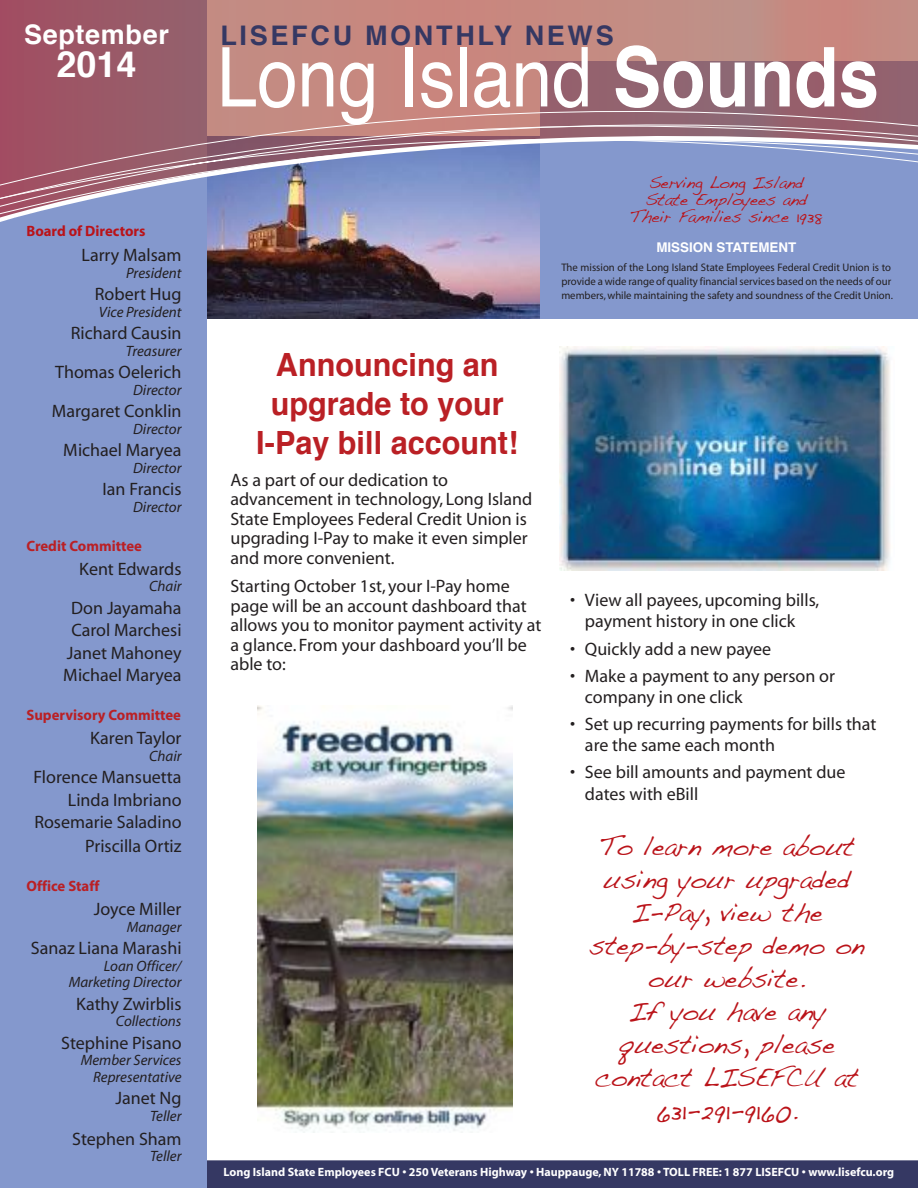
<style>
.page{position:relative;width:918px;height:1188px;background:#fff}
.page>*{position:absolute;margin:0;border:0;box-sizing:border-box;transform-origin:0 0}
.t1{font:82.5px "Helvetica";color:#fff;scale:.88 1}
.t2{font:700 36px "Helvetica";color:#fff}
.t3{font:700 31.95px/39px "Helvetica";color:#ba2025;text-align:center;scale:.96 1}
.t4{font:27px/33px "Handwriting Dakota";color:#ba1319;text-align:center;scale:.94 1}
.t5{font:700 27px "Helvetica";letter-spacing:.1em;color:#353863}
.t6{font:700 27px "Helvetica";letter-spacing:.025em;color:#fff}
.t7{font:18px/19.5px "Myriad";color:#231f20}
.t8{font:16.95px/17px "Handwriting Dakota";color:#ba1319;text-align:center;scale:.96 1}
.t9{font:italic 15px/16.5px "Myriad";color:#231f20;text-align:right}
.t10{font:700 15px "Myriad";color:#ba2025}
.t11{font:700 15px "Myriad";color:#ba1319}
.t12{font:700 13.35px "Helvetica";color:#fff}
.t13{font:700 12px "Myriad";color:#fff}
.t14{font:10.95px/14px "Myriad";color:#231f20}
.s1{font-weight:700}
</style>
<div class="page">
<div style="left:207px;top:1160px;width:711px;height:28px;background:#353863"></div>
<img style="left:207px;top:282px;width:333px;height:37px">
<div style="left:540px;top:61px;width:378px;height:268px;background:#8498cd"></div>
<div style="left:0;top:319px;width:918px;height:29px;background:#fff"></div>
<div style="left:0;top:0;width:207px;height:1188px;background:#8498cd"></div>
<img style="left:0;top:0;width:918px;height:282px">
<svg style="left:0;top:80px;width:918px;height:155px;background:#a7757e"></svg>
<svg style="left:0;top:132px;width:918px;height:98px"></svg>
<img style="left:258px;top:706px;width:254px;height:426px">
<img style="left:560px;top:346px;width:330px;height:225px">
<h3 class="t6" style="left:24px;top:23px;width:146px">September</h3>
<h3 class="t5" style="left:220px;top:24px;width:395px">LISEFCU MONTHLY NEWS</h3>
<h2 class="t2" style="left:56px;top:49px;width:82px">2014</h2>
<h1 class="t1" style="left:217px;top:43px;width:754px">Long Island <span class="s1">Sounds</span></h1>
<p class="t11" style="left:26px;top:223px;width:121px">Board of Directors</p>
<p class="t7" style="left:82px;top:246px;width:102px">Larry Malsam</p>
<p class="t9" style="left:126px;top:265px;width:57px">President</p>
<p class="t7" style="left:95px;top:285px;width:88px">Robert Hug</p>
<p class="t9" style="left:99px;top:304px;width:84px">Vice President</p>
<p class="t7" style="left:71px;top:324px;width:112px">Richard Causin</p>
<p class="t9" style="left:126px;top:343px;width:57px">Treasurer</p>
<p class="t7" style="left:55px;top:363px;width:128px">Thomas Oelerich</p>
<p class="t9" style="left:133px;top:382px;width:50px">Director</p>
<p class="t7" style="left:52px;top:402px;width:131px">Margaret Conklin</p>
<p class="t9" style="left:133px;top:421px;width:50px">Director</p>
<p class="t7" style="left:63px;top:441px;width:120px">Michael Maryea</p>
<p class="t9" style="left:133px;top:460px;width:50px">Director</p>
<p class="t7" style="left:103px;top:480px;width:80px">Ian Francis</p>
<p class="t9" style="left:133px;top:499px;width:50px">Director</p>
<p class="t10" style="left:26px;top:538px;width:117px">Credit Committee</p>
<p class="t7" style="left:79px;top:560px;width:104px">Kent Edwards</p>
<p class="t9" style="left:149px;top:579px;width:34px">Chair</p>
<p class="t7" style="left:63px;top:597px;width:120px;line-height:22.5px;text-align:center">Don Jayamaha<br>Carol Marchesi<br>Janet Mahoney<br>Michael Maryea</p>
<p class="t10" style="left:26px;top:707px;width:156px">Supervisory Committee</p>
<p class="t7" style="left:90px;top:729px;width:93px">Karen Taylor</p>
<p class="t9" style="left:149px;top:748px;width:34px">Chair</p>
<p class="t7" style="left:34px;top:766px;width:150px;line-height:23px;text-align:right">Florence Mansuetta<br>Linda Imbriano<br>Rosemarie Saladino<br>Priscilla Ortiz</p>
<p class="t10" style="left:26px;top:878px;width:75px">Office Staff</p>
<p class="t7" style="left:94px;top:900px;width:89px">Joyce Miller</p>
<p class="t9" style="left:127px;top:919px;width:56px">Manager</p>
<p class="t7" style="left:31px;top:939px;width:152px">Sanaz Liana Marashi</p>
<p class="t9" style="left:69px;top:958px;width:114px">Loan Officer/<br>Marketing Director</p>
<p class="t7" style="left:76px;top:995px;width:107px">Kathy Zwirblis</p>
<p class="t9" style="left:116px;top:1014px;width:67px">Collections</p>
<p class="t7" style="left:61px;top:1034px;width:122px">Stephine Pisano</p>
<p class="t9" style="left:81px;top:1053px;width:102px">Member Services<br>Representative</p>
<p class="t7" style="left:116px;top:1089px;width:68px">Janet Ng</p>
<p class="t9" style="left:150px;top:1108px;width:33px">Teller</p>
<p class="t7" style="left:72px;top:1130px;width:111px">Stephen Sham</p>
<p class="t9" style="left:150px;top:1149px;width:33px">Teller</p>
<p class="t8" style="left:630px;top:174px;width:202px">Serving Long Island<br>State Employees and<br>Their Families since 1938</p>
<p class="t12" style="left:656px;top:242px;width:141px">MISSION STATEMENT</p>
<p class="t14" style="left:561px;top:261px;width:333px">The mission of the Long Island State Employees Federal Credit Union is to provide a wide range of quality financial services based on the needs of our members, while maintaining the safety and soundness of the Credit Union.</p>
<h3 class="t3" style="left:256px;top:348px;width:274px">Announcing an upgrade to your<br>I-Pay bill account!</h3>
<p class="t7" style="left:231px;top:471px;width:303px">As a part of our dedication to advancement in technology, Long Island State Employees Federal Credit Union is upgrading I-Pay to make it even simpler and more convenient.</p>
<p class="t7" style="left:231px;top:577px;width:312px">Starting October 1st, your I-Pay home page will be an account dashboard that allows you to monitor payment activity at a glance. From your dashboard you’ll be able to:</p>
<p class="t7" style="left:570px;top:591px;width:251px;line-height:21px;text-align:center">• View all payees, upcoming bills, payment history in one click</p>
<p class="t7" style="left:570px;top:640px;width:203px">• Quickly add a new payee</p>
<p class="t7" style="left:585px;top:666px;width:252px;line-height:21px;text-indent:-15px">• Make a payment to any person or company in one click</p>
<p class="t7" style="left:585px;top:714px;width:293px;line-height:21px;text-indent:-15px">• Set up recurring payments for bills that are the same each month</p>
<p class="t7" style="left:585px;top:762px;width:262px;line-height:21.6px;text-indent:-15px">• See bill amounts and payment due dates with eBill</p>
<h3 class="t4" style="left:589px;top:830px;width:294px">To learn more about using your upgraded<br>I-Pay, view the step-by-step demo on our website.<br>If you have any questions, please contact LISEFCU at<br>631-291-9160.</h3>
<p class="t13" style="left:224px;top:1166px;width:672px">Long Island State Employees FCU • 250 Veterans Highway • Hauppauge, NY 11788 • TOLL FREE: 1 877 LISEFCU • www.lisefcu.org</p>
</div>
